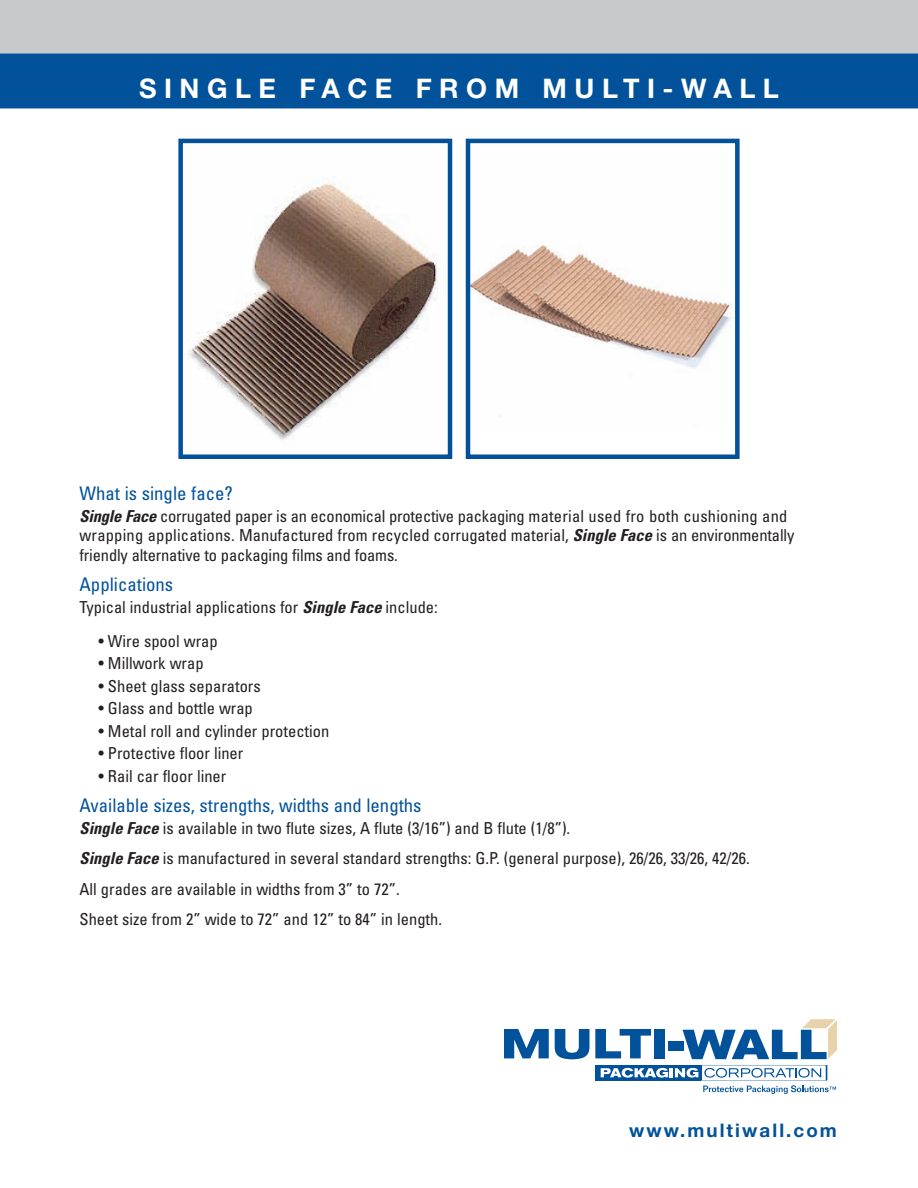
<style>
.page{position:relative;width:918px;height:1188px;background:#fff}
.page>*{position:absolute;margin:0;border:0;box-sizing:border-box;transform-origin:0 0}
.t1{font:700 27px "Helvetica Neue";letter-spacing:.28em;color:#fff}
.t2{font:condensed 18.75px "Univers";color:#01529a}
.t3{font:700 18.75px "Helvetica Neue";letter-spacing:.11em;color:#01529a}
.t4{font:condensed 16.5px/30.3px "Univers";color:#231f20}
.s1{font-weight:700;font-style:italic}
</style>
<div class="page">
<div style="left:0;top:0;width:918px;height:97px;background:#c7c8ca"></div>
<div style="left:0;top:54px;width:918px;height:54px;background:#01529a"></div>
<img style="left:188px;top:181px;width:250px;height:259px">
<div style="left:178px;top:139px;width:274px;height:320px;border:4px solid #01529a"></div>
<div style="left:595px;top:1065px;width:106px;height:16px;background:#01529a"></div>
<svg style="left:601px;top:1068px;width:97px;height:10px"></svg>
<svg style="left:704px;top:1068px;width:117px;height:10px"></svg>
<svg style="left:504px;top:1029px;width:45px;height:29px"></svg>
<svg style="left:555px;top:1029px;width:34px;height:30px"></svg>
<svg style="left:595px;top:1029px;width:56px;height:29px"></svg>
<div style="left:654px;top:1029px;width:10px;height:29px;background:#01529a"></div>
<div style="left:668px;top:1041px;width:15px;height:9px;background:#01529a"></div>
<svg style="left:703px;top:1085px;width:133px;height:9px"></svg>
<svg style="left:683px;top:1019px;width:154px;height:40px"></svg>
<img style="left:471px;top:245px;width:261px;height:123px">
<div style="left:466px;top:139px;width:274px;height:320px;border:4px solid #01529a"></div>
<h1 class="t1" style="left:139px;top:72px;width:641px">SINGLE FACE FROM MULTI-WALL</h1>
<p class="t2" style="left:80px;top:486px;width:155px">What is single face?</p>
<p class="t4" style="left:80px;top:507px;width:716px;line-height:19.5px"><span class="s1">Single Face</span>corrugated paper is an economical protective packaging material used fro both cushioning and wrapping applications. Manufactured from recycled corrugated material, <span class="s1">Single Face</span>is an environmentally friendly alternative to packaging films and foams.</p>
<p class="t2" style="left:80px;top:577px;width:95px">Applications</p>
<p class="t4" style="left:80px;top:594px;width:360px">Typical industrial applications for <span class="s1">Single Face</span>include:</p>
<p class="t4" style="left:98px;top:627px;width:121px">• Wire spool wrap</p>
<p class="t4" style="left:98px;top:649px;width:107px">• Millwork wrap</p>
<p class="t4" style="left:98px;top:672px;width:164px">• Sheet glass separators</p>
<p class="t4" style="left:98px;top:694px;width:156px">• Glass and bottle wrap</p>
<p class="t4" style="left:98px;top:717px;width:232px">• Metal roll and cylinder protection</p>
<p class="t4" style="left:98px;top:739px;width:146px">• Protective floor liner</p>
<p class="t4" style="left:98px;top:762px;width:129px">• Rail car floor liner</p>
<p class="t2" style="left:80px;top:798px;width:344px">Available sizes, strengths, widths and lengths</p>
<p class="t4" style="left:80px;top:814px;width:672px"><span class="s1">Single Face</span>is available in two flute sizes, A flute (3/16”) and B flute (1/8”).<br><span class="s1">Single Face</span>is manufactured in several standard strengths: G.P. (general purpose), 26/26, 33/26, 42/26.<br>All grades are available in widths from 3” to 72”.<br>Sheet size from 2” wide to 72” and 12” to 84” in length.</p>
<p class="t3" style="left:629px;top:1118px;width:209px">www.multiwall.com</p>
</div>
